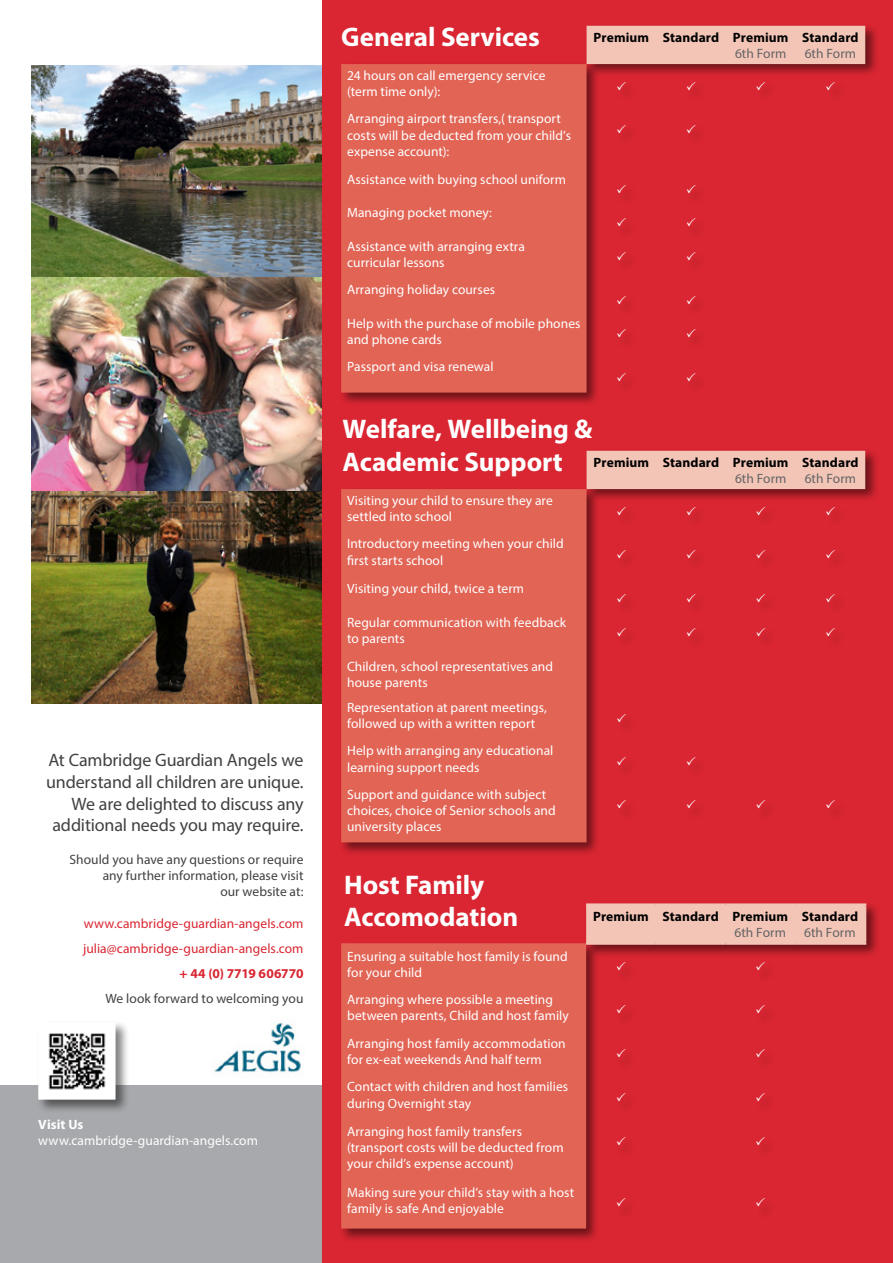
<style>
.page{position:relative;width:893px;height:1263px;background:#fff}
.page>*{position:absolute;margin:0;border:0;box-sizing:border-box;transform-origin:0 0}
.t1{font:700 27px/32.5px "Myriad Pro";letter-spacing:-.005em;color:#fff}
.t2{font:18px/21.6px "Myriad Pro";letter-spacing:-.01em;color:#414042;text-align:right}
.t3{font:13.5px/16.2px "Myriad Pro";letter-spacing:.005em;color:#fff}
.t4{font:13.5px/16.2px "Myriad Pro";letter-spacing:.005em;color:#414042;text-align:right}
.t5{font:700 13.5px "Myriad Pro";letter-spacing:.01em;color:#000}
.t6{font:13.5px/24.8px "Myriad Pro";letter-spacing:.005em;color:#d92632}
.t7{font:13.5px "Myriad Pro";color:#636466}
.t8{font:700 13.5px "Myriad Pro";color:#d92632}
.t9{font:700 13.5px "Myriad Pro";letter-spacing:.01em;color:#fff}
</style>
<div class="page">
<img style="left:31px;top:65px;width:291px;height:638px">
<div style="left:0;top:1085px;width:380px;height:178px;background:#a7a9ac"></div>
<div style="left:322px;top:0;width:571px;height:1263px;background:#d92632"></div>
<div style="left:339px;top:448px;width:541px;height:409px;background:#000;opacity:.5"></div>
<div style="left:587px;top:451px;width:278px;height:38px;background:#f3c5b7"></div>
<div style="left:341px;top:489px;width:246px;height:353px;background:#e16455"></div>
<div style="left:339px;top:24px;width:541px;height:383px;background:#000;opacity:.5"></div>
<div style="left:587px;top:26px;width:278px;height:38px;background:#f3c5b7"></div>
<div style="left:341px;top:64px;width:246px;height:329px;background:#e16455"></div>
<div style="left:339px;top:901px;width:542px;height:342px;background:#000;opacity:.5"></div>
<div style="left:586px;top:906px;width:277px;height:36px;background:#f3c5b7"></div>
<div style="left:341px;top:943px;width:245px;height:285px;background:#e16455"></div>
<hr style="left:586px;top:903px;width:70px;height:3px;background:#f3c5b7">
<hr style="left:656px;top:903px;width:69px;height:3px;background:#f3c5b7">
<hr style="left:654px;top:906px;width:3px;height:36px;background:#f3c5b7">
<hr style="left:725px;top:903px;width:70px;height:3px;background:#f3c5b7">
<hr style="left:724px;top:906px;width:3px;height:36px;background:#f3c5b7">
<hr style="left:795px;top:903px;width:71px;height:3px;background:#f3c5b7">
<hr style="left:794px;top:906px;width:3px;height:36px;background:#f3c5b7">
<hr style="left:863px;top:906px;width:3px;height:36px;background:#f3c5b7">
<hr style="left:586px;top:942px;width:70px;height:3px;background:#f3c5b7">
<hr style="left:656px;top:942px;width:69px;height:3px;background:#f3c5b7">
<hr style="left:725px;top:942px;width:70px;height:3px;background:#f3c5b7">
<hr style="left:795px;top:942px;width:71px;height:3px;background:#f3c5b7">
<div style="left:36px;top:1020px;width:94px;height:94px;background:#000;opacity:.5"></div>
<img style="left:48px;top:1032px;width:58px;height:58px">
<div style="left:38px;top:1022px;width:78px;height:78px;border:9px solid #fff"></div>
<img style="left:214px;top:1022px;width:87px;height:51px">
<svg style="left:617px;top:506px;width:9px;height:9px"></svg>
<svg style="left:687px;top:506px;width:9px;height:9px"></svg>
<svg style="left:756px;top:506px;width:9px;height:9px"></svg>
<svg style="left:826px;top:506px;width:9px;height:9px"></svg>
<svg style="left:617px;top:549px;width:9px;height:9px"></svg>
<svg style="left:687px;top:549px;width:9px;height:9px"></svg>
<svg style="left:756px;top:549px;width:9px;height:9px"></svg>
<svg style="left:826px;top:549px;width:9px;height:9px"></svg>
<svg style="left:617px;top:593px;width:9px;height:9px"></svg>
<svg style="left:687px;top:593px;width:9px;height:9px"></svg>
<svg style="left:756px;top:593px;width:9px;height:9px"></svg>
<svg style="left:826px;top:593px;width:9px;height:9px"></svg>
<svg style="left:617px;top:628px;width:9px;height:8px"></svg>
<svg style="left:687px;top:628px;width:9px;height:8px"></svg>
<svg style="left:756px;top:628px;width:9px;height:8px"></svg>
<svg style="left:826px;top:628px;width:9px;height:8px"></svg>
<svg style="left:617px;top:713px;width:9px;height:9px"></svg>
<svg style="left:617px;top:756px;width:9px;height:9px"></svg>
<svg style="left:687px;top:756px;width:9px;height:9px"></svg>
<svg style="left:617px;top:800px;width:9px;height:8px"></svg>
<svg style="left:687px;top:800px;width:9px;height:8px"></svg>
<svg style="left:756px;top:800px;width:9px;height:8px"></svg>
<svg style="left:826px;top:800px;width:9px;height:8px"></svg>
<svg style="left:617px;top:81px;width:9px;height:9px"></svg>
<svg style="left:687px;top:81px;width:9px;height:9px"></svg>
<svg style="left:756px;top:81px;width:9px;height:9px"></svg>
<svg style="left:826px;top:81px;width:9px;height:9px"></svg>
<svg style="left:617px;top:124px;width:9px;height:9px"></svg>
<svg style="left:687px;top:124px;width:9px;height:9px"></svg>
<svg style="left:617px;top:184px;width:9px;height:9px"></svg>
<svg style="left:687px;top:184px;width:9px;height:9px"></svg>
<svg style="left:617px;top:218px;width:9px;height:9px"></svg>
<svg style="left:687px;top:218px;width:9px;height:9px"></svg>
<svg style="left:617px;top:251px;width:9px;height:9px"></svg>
<svg style="left:687px;top:251px;width:9px;height:9px"></svg>
<svg style="left:617px;top:295px;width:9px;height:9px"></svg>
<svg style="left:687px;top:295px;width:9px;height:9px"></svg>
<svg style="left:617px;top:328px;width:9px;height:9px"></svg>
<svg style="left:687px;top:328px;width:9px;height:9px"></svg>
<svg style="left:617px;top:372px;width:9px;height:9px"></svg>
<svg style="left:687px;top:372px;width:9px;height:9px"></svg>
<svg style="left:617px;top:962px;width:9px;height:8px"></svg>
<svg style="left:756px;top:962px;width:9px;height:8px"></svg>
<svg style="left:617px;top:1005px;width:9px;height:9px"></svg>
<svg style="left:756px;top:1005px;width:9px;height:9px"></svg>
<svg style="left:617px;top:1049px;width:9px;height:9px"></svg>
<svg style="left:756px;top:1049px;width:9px;height:9px"></svg>
<svg style="left:617px;top:1092px;width:9px;height:9px"></svg>
<svg style="left:756px;top:1092px;width:9px;height:9px"></svg>
<svg style="left:617px;top:1136px;width:9px;height:9px"></svg>
<svg style="left:756px;top:1136px;width:9px;height:9px"></svg>
<svg style="left:617px;top:1198px;width:9px;height:8px"></svg>
<svg style="left:756px;top:1198px;width:9px;height:8px"></svg>
<h2 class="t2" style="left:46px;top:749px;width:259px">At Cambridge Guardian Angels we understand all children are unique.<br>We are delighted to discuss any additional needs you may require.</h2>
<p class="t4" style="left:70px;top:851px;width:235px">Should you have any questions or require any further information, please visit<br>our website at:</p>
<p class="t6" style="left:83px;top:911px;width:222px">www.cambridge-guardian-angels.com julia@cambridge-guardian-angels.com</p>
<p class="t8" style="left:180px;top:964px;width:125px">+ 44 (0) 7719 606770</p>
<p class="t4" style="left:105px;top:990px;width:200px">We look forward to welcoming you</p>
<p class="t9" style="left:38px;top:1115px;width:47px">Visit Us</p>
<p class="t3" style="left:38px;top:1132px;width:221px">www.cambridge-guardian-angels.com</p>
<h1 class="t1" style="left:341px;top:20px;width:200px">General Services</h1>
<p class="t3" style="left:347px;top:67px;width:200px">24 hours on call emergency service (term time only):</p>
<p class="t3" style="left:347px;top:111px;width:225px">Arranging airport transfers,( transport costs will be deducted from your child’s expense account):</p>
<p class="t3" style="left:347px;top:171px;width:220px">Assistance with buying school uniform</p>
<p class="t3" style="left:347px;top:204px;width:146px">Managing pocket money:</p>
<p class="t3" style="left:347px;top:238px;width:179px">Assistance with arranging extra curricular lessons</p>
<p class="t3" style="left:347px;top:281px;width:149px">Arranging holiday courses</p>
<p class="t3" style="left:347px;top:315px;width:235px">Help with the purchase of mobile phones and phone cards</p>
<p class="t3" style="left:347px;top:358px;width:148px">Passport and visa renewal</p>
<p class="t5" style="left:594px;top:29px;width:196px">Premium Standard Premium</p>
<p class="t7" style="left:735px;top:45px;width:53px">6th Form</p>
<p class="t5" style="left:802px;top:29px;width:58px">Standard</p>
<p class="t7" style="left:805px;top:45px;width:53px">6th Form</p>
<h1 class="t1" style="left:343px;top:412px;width:251px">Welfare, Wellbeing &amp;<br>Academic Support</h1>
<p class="t5" style="left:594px;top:453px;width:196px">Premium Standard Premium</p>
<p class="t7" style="left:735px;top:470px;width:53px">6th Form</p>
<p class="t3" style="left:347px;top:492px;width:207px">Visiting your child to ensure they are settled into school</p>
<p class="t3" style="left:347px;top:536px;width:218px">Introductory meeting when your child first starts school</p>
<p class="t3" style="left:347px;top:580px;width:178px">Visiting your child, twice a term</p>
<p class="t3" style="left:347px;top:614px;width:221px">Regular communication with feedback to parents</p>
<p class="t3" style="left:347px;top:658px;width:208px">Children, school representatives and house parents</p>
<p class="t3" style="left:347px;top:699px;width:201px">Representation at parent meetings, followed up with a written report</p>
<p class="t3" style="left:347px;top:742px;width:208px">Help with arranging any educational learning support needs</p>
<p class="t3" style="left:347px;top:786px;width:210px">Support and guidance with subject choices, choice of Senior schools and university places</p>
<p class="t5" style="left:802px;top:453px;width:58px">Standard</p>
<p class="t7" style="left:805px;top:470px;width:53px">6th Form</p>
<h1 class="t1" style="left:344px;top:867px;width:176px">Host Family<br>Accomodation</h1>
<p class="t3" style="left:347px;top:948px;width:222px">Ensuring a suitable host family is found for your child</p>
<p class="t3" style="left:347px;top:991px;width:223px">Arranging where possible a meeting between parents, Child and host family</p>
<p class="t3" style="left:347px;top:1035px;width:220px">Arranging host family accommodation for ex-eat weekends And half term</p>
<p class="t3" style="left:347px;top:1078px;width:222px">Contact with children and host families during Overnight stay</p>
<p class="t3" style="left:347px;top:1123px;width:218px">Arranging host family transfers (transport costs will be deducted from your child’s expense account)</p>
<p class="t3" style="left:347px;top:1184px;width:229px">Making sure your child’s stay with a host family is safe And enjoyable</p>
<p class="t5" style="left:593px;top:908px;width:196px">Premium Standard Premium</p>
<p class="t7" style="left:735px;top:924px;width:53px">6th Form</p>
<p class="t5" style="left:802px;top:908px;width:58px">Standard</p>
<p class="t7" style="left:804px;top:924px;width:53px">6th Form</p>
</div>
